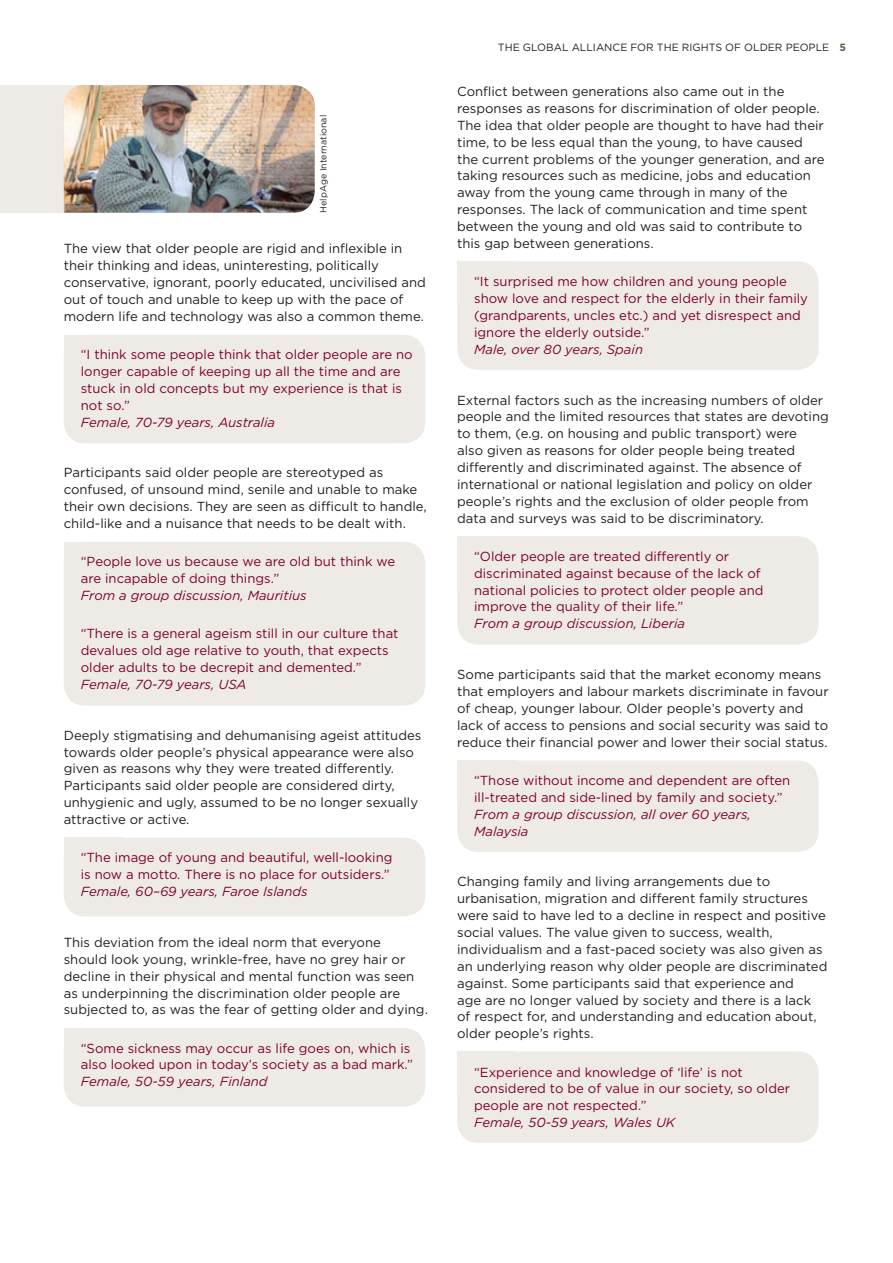
<style>
.page{position:relative;width:893px;height:1263px;background:#fff}
.page>*{position:absolute;margin:0;border:0;box-sizing:border-box;transform-origin:0 0}
.t1{font:13.2px/17px "Gotham";color:#231f20}
.t2{font:13.2px/17px "Gotham";color:#7f0128}
.t3{font:italic 13.2px/17px "Gotham";color:#7f0128}
.t4{font:10.5px "Gotham";color:#231f20}
.t5{font:9px "Gotham";color:#231f20}
.s1{font-weight:700;color:#685d49}
</style>
<div class="page">
<hr style="left:0;top:0;width:1px;height:1263px;background:#231f20">
<div style="left:457px;top:760px;width:362px;height:92px;background:#eeebe7;border-radius:21px"></div>
<div style="left:457px;top:760px;width:59px;height:43px;background:#eeebe7"></div>
<div style="left:0;top:85px;width:245px;height:128px;background:#eeebe7"></div>
<img style="left:64px;top:85px;width:251px;height:128px">
<div style="left:64px;top:1028px;width:361px;height:79px;background:#eeebe7;border-radius:21px"></div>
<div style="left:64px;top:1028px;width:58px;height:35px;background:#eeebe7"></div>
<div style="left:64px;top:335px;width:361px;height:108px;background:#eeebe7;border-radius:21px"></div>
<div style="left:64px;top:542px;width:361px;height:164px;background:#eeebe7;border-radius:21px"></div>
<div style="left:64px;top:838px;width:361px;height:78px;background:#eeebe7;border-radius:21px"></div>
<div style="left:64px;top:335px;width:58px;height:49px;background:#eeebe7"></div>
<div style="left:64px;top:542px;width:58px;height:54px;background:#eeebe7"></div>
<div style="left:64px;top:838px;width:58px;height:35px;background:#eeebe7"></div>
<div style="left:457px;top:261px;width:362px;height:109px;background:#eeebe7;border-radius:21px"></div>
<div style="left:457px;top:261px;width:59px;height:41px;background:#eeebe7"></div>
<div style="left:457px;top:536px;width:362px;height:109px;background:#eeebe7;border-radius:21px"></div>
<div style="left:457px;top:536px;width:59px;height:56px;background:#eeebe7"></div>
<div style="left:457px;top:1051px;width:362px;height:92px;background:#eeebe7;border-radius:21px"></div>
<div style="left:457px;top:1051px;width:59px;height:43px;background:#eeebe7"></div>
<p class="t5" style="left:318px;top:213px;width:99px;rotate:-90deg">HelpAge I nternational</p>
<p class="t1" style="left:64px;top:240px;width:364px">The view that older people are rigid and inflexible in their thinking and ideas, uninteresting, politically conservative, ignorant, poorly educated, uncivilised and out of touch and unable to keep up with the pace of modern life and technology was also a common theme.</p>
<p class="t2" style="left:81px;top:346px;width:333px">“I think some people think that older people are no longer capable of keeping up all the time and are stuck in old concepts but my experience is that is not so.”</p>
<p class="t3" style="left:81px;top:413px;width:196px">Female, 70-79 years, Australia</p>
<p class="t1" style="left:64px;top:464px;width:364px">Participants said older people are stereotyped as confused, of unsound mind, senile and unable to make their own decisions. They are seen as difficult to handle, child-like and a nuisance that needs to be dealt with.</p>
<p class="t2" style="left:81px;top:553px;width:316px">“People love us because we are old but think we are incapable of doing things.”</p>
<p class="t3" style="left:81px;top:587px;width:227px">From a group discussion, Mauritius</p>
<p class="t2" style="left:81px;top:625px;width:319px">“There is a general ageism still in our culture that devalues old age relative to youth, that expects older adults to be decrepit and demented.”</p>
<p class="t3" style="left:81px;top:675px;width:167px">Female, 70-79 years, USA</p>
<p class="t1" style="left:64px;top:726px;width:359px">Deeply stigmatising and dehumanising ageist attitudes towards older people’s physical appearance were also given as reasons why they were treated differently.<br>Participants said older people are considered dirty, unhygienic and ugly, assumed to be no longer sexually attractive or active.</p>
<p class="t2" style="left:81px;top:849px;width:313px">“The image of young and beautiful, well-looking is now a motto. There is no place for outsiders.”</p>
<p class="t3" style="left:81px;top:882px;width:228px">Female, 60–69 years, Faroe Islands</p>
<p class="t1" style="left:64px;top:933px;width:366px">This deviation from the ideal norm that everyone<br>should look young, wrinkle-free, have no grey hair or decline in their physical and mental function was seen as underpinning the discrimination older people are subjected to, as was the fear of getting older and dying.</p>
<p class="t2" style="left:81px;top:1039px;width:334px">“Some sickness may occur as life goes on, which is also looked upon in today’s society as a bad mark.”</p>
<p class="t3" style="left:81px;top:1073px;width:188px">Female, 50-59 years, Finland</p>
<p class="t4" style="left:498px;top:42px;width:350px">the Global Alliance for the Rights of Older People <span class="s1">5</span></p>
<p class="t1" style="left:457px;top:83px;width:369px">Conflict between generations also came out in the responses as reasons for discrimination of older people.<br>The idea that older people are thought to have had their time, to be less equal than the young, to have caused the current problems of the younger generation, and are taking resources such as medicine, jobs and education away from the young came through in many of the responses. The lack of communication and time spent between the young and old was said to contribute to this gap between generations.</p>
<p class="t2" style="left:474px;top:273px;width:335px">“It surprised me how children and young people show love and respect for the elderly in their family (grandparents, uncles etc.) and yet disrespect and ignore the elderly outside.”</p>
<p class="t3" style="left:474px;top:340px;width:170px">Male, over 80 years, Spain</p>
<p class="t1" style="left:457px;top:391px;width:373px">External factors such as the increasing numbers of older people and the limited resources that states are devoting to them, (e.g. on housing and public transport) were<br>also given as reasons for older people being treated differently and discriminated against. The absence of international or national legislation and policy on older people’s rights and the exclusion of older people from data and surveys was said to be discriminatory.</p>
<p class="t2" style="left:474px;top:547px;width:291px">“Older people are treated differently or discriminated against because of the lack of national policies to protect older people and improve the quality of their life.”</p>
<p class="t3" style="left:474px;top:615px;width:212px">From a group discussion, Liberia</p>
<p class="t1" style="left:457px;top:666px;width:373px">Some participants said that the market economy means that employers and labour markets discriminate in favour of cheap, younger labour. Older people’s poverty and lack of access to pensions and social security was said to reduce their financial power and lower their social status.</p>
<p class="t2" style="left:474px;top:771px;width:318px">“Those without income and dependent are often ill-treated and side-lined by family and society.”</p>
<p class="t3" style="left:474px;top:805px;width:278px">From a group discussion, all over 60 years,<br>Malaysia</p>
<p class="t1" style="left:457px;top:873px;width:372px">Changing family and living arrangements due to urbanisation, migration and different family structures were said to have led to a decline in respect and positive social values. The value given to success, wealth, individualism and a fast-paced society was also given as an underlying reason why older people are discriminated against. Some participants said that experience and<br>age are no longer valued by society and there is a lack of respect for, and understanding and education about, older people’s rights.</p>
<p class="t2" style="left:474px;top:1063px;width:317px">“Experience and knowledge of ‘life’ is not considered to be of value in our society, so older people are not respected.”</p>
<p class="t3" style="left:474px;top:1114px;width:203px">Female, 50-59 years, Wales UK</p>
</div>
